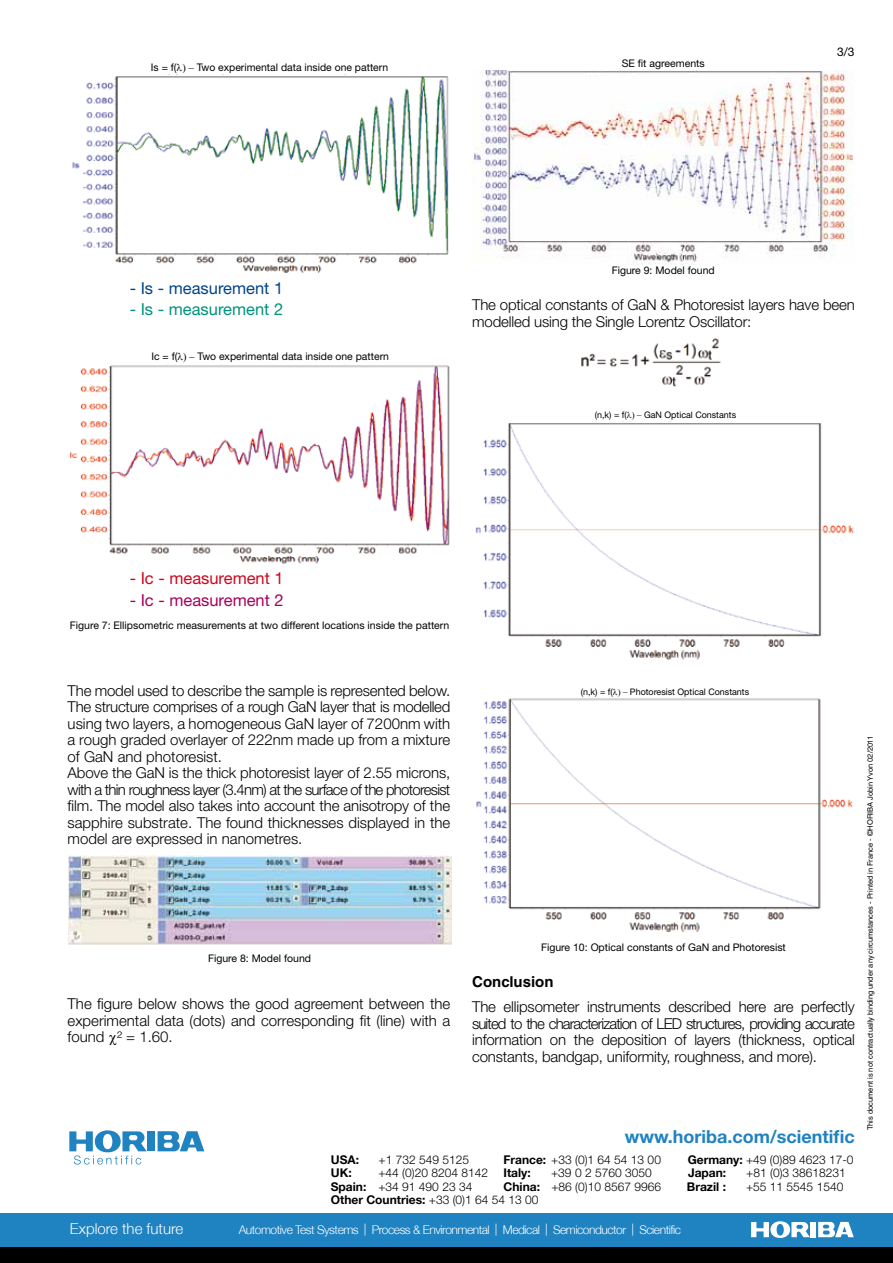
<style>
.page{position:relative;width:893px;height:1263px;background:#fff}
.page>*{position:absolute;margin:0;border:0;box-sizing:border-box;transform-origin:0 0}
.t1{font:700 18px "Helvetica Neue LT Std";color:#1f82c1}
.t2{font:16.5px "Helvetica Neue LT Std";color:#004489}
.t3{font:16.5px "Helvetica Neue LT Std";color:#cd071e}
.t4{font:16.5px "Helvetica Neue LT Std";color:#00927b}
.t5{font:16.5px "Helvetica Neue LT Std";color:#a7005b}
.t6{font:300 15px/16.5px "Helvetica Neue LT Std";letter-spacing:-.01em;color:#000}
.t7{font:300 15px "Helvetica Neue";color:#fff}
.t8{font:700 15px "Helvetica LT Std";color:#000}
.t9{font:300 12px "Helvetica Neue LT Std";color:#000}
.t10{font:300 12px "Helvetica Neue";letter-spacing:-.04em;color:#fff}
.t11{font:700 12px "Helvetica Neue";color:#000}
.t12{font:12px "Helvetica Neue LT Std";color:#000}
.t13{font:10.5px "Helvetica Neue LT Std";color:#000}
.t14{font:9px "Helvetica Neue LT Std";color:#000}
.t15{font:7.5px "Helvetica LT Std";color:#000}
.s1{font-family:"Helvetica Neue";font-weight:700}
.s2{font-family:"Helvetica Neue LT Std";font-weight:300}
</style>
<div class="page">
<div style="left:0;top:1213px;width:893px;height:50px;background:#1f82c1"></div>
<div style="left:0;top:1247px;width:893px;height:15px;background:#000"></div>
<div style="left:811px;top:1222px;width:5px;height:15px;background:#fff"></div>
<svg style="left:751px;top:1221px;width:59px;height:17px"></svg>
<svg style="left:818px;top:1222px;width:36px;height:15px"></svg>
<img style="left:72px;top:74px;width:377px;height:198px">
<img style="left:69px;top:365px;width:381px;height:199px">
<img style="left:68px;top:856px;width:383px;height:89px">
<div style="left:148px;top:1131px;width:7px;height:20px;background:#1f82c1"></div>
<svg style="left:158px;top:1131px;width:46px;height:20px"></svg>
<svg style="left:69px;top:1130px;width:78px;height:34px"></svg>
<img style="left:472px;top:70px;width:381px;height:194px">
<img style="left:475px;top:423px;width:380px;height:237px">
<img style="left:476px;top:697px;width:377px;height:235px">
<img style="left:581px;top:338px;width:140px;height:49px">
<p class="t13" style="left:151px;top:61px;width:27px">Is = f(</p>
<p class="t13" style="left:197px;top:61px;width:193px">Two experimental data inside one pattern</p>
<p class="t13" style="left:622px;top:57px;width:85px">SE fit agreements</p>
<p class="t12" style="left:837px;top:45px;width:19px">3/3</p>
<p class="t2" style="left:130px;top:278px;width:155px">- Is - measurement 1</p>
<p class="t4" style="left:130px;top:300px;width:155px">- Is - measurement 2</p>
<p class="t13" style="left:151px;top:350px;width:28px">Ic = f(</p>
<p class="t13" style="left:198px;top:350px;width:193px">Two experimental data inside one pattern</p>
<p class="t13" style="left:612px;top:264px;width:105px">Figure 9: Model found</p>
<p class="t6" style="left:472px;top:296px;width:384px">The optical constants of GaN &amp; Photoresist layers have been modelled using the Single Lorentz Oscillator:</p>
<p class="t14" style="left:595px;top:410px;width:33px">(n,k) = f(</p>
<p class="t14" style="left:644px;top:410px;width:94px">GaN Optical Constants</p>
<p class="t3" style="left:130px;top:568px;width:156px">- Ic - measurement 1</p>
<p class="t5" style="left:130px;top:590px;width:156px">- Ic - measurement 2</p>
<p class="t13" style="left:70px;top:619px;width:381px">Figure 7: Ellipsometric measurements at two different locations inside the pattern</p>
<p class="t6" style="left:68px;top:682px;width:384px">The model used to describe the sample is represented below.<br>The structure comprises of a rough GaN layer that is modelled using two layers, a homogeneous GaN layer of 7200nm with a rough graded overlayer of 222nm made up from a mixture of GaN and photoresist.<br>Above the GaN is the thick photoresist layer of 2.55 microns, with a thin roughness layer (3.4nm) at the surface of the photoresist film. The model also takes into account the anisotropy of the sapphire substrate. The found thicknesses displayed in the model are expressed in nanometres.</p>
<p class="t14" style="left:581px;top:686px;width:33px">(n,k) = f(</p>
<p class="t14" style="left:630px;top:686px;width:121px">Photoresist Optical Constants</p>
<p class="t13" style="left:208px;top:952px;width:105px">Figure 8: Model found</p>
<p class="t6" style="left:68px;top:995px;width:384px;text-align:justify">The figure below shows the good agreement between the experimental data (dots) and corresponding fit (line) with a found ² = 1.60.</p>
<p class="t13" style="left:541px;top:941px;width:246px">Figure 10: Optical constants of GaN and Photoresist</p>
<p class="t8" style="left:472px;top:972px;width:83px">Conclusion</p>
<p class="t6" style="left:472px;top:998px;width:384px;text-align:justify">The ellipsometer instruments described here are perfectly suited to the characterization of LED structures, providing accurate information on the deposition of layers (thickness, optical constants, bandgap, uniformity, roughness, and more).</p>
<p class="t1" style="left:625px;top:1126px;width:231px">www.horiba.com/scientific</p>
<p class="t11" style="left:331px;top:1152px;width:30px">USA:</p>
<p class="t9" style="left:379px;top:1152px;width:92px">+1 732 549 5125</p>
<p class="t9" style="left:503px;top:1152px;width:159px"><span class="s1">France:</span> +33 (0)1 64 54 13 00</p>
<p class="t9" style="left:688px;top:1152px;width:167px"><span class="s1">Germany:</span> +49 (0)89 4623 17-0</p>
<p class="t11" style="left:331px;top:1165px;width:22px">UK:</p>
<p class="t9" style="left:378px;top:1165px;width:111px">+44 (0)20 8204 8142</p>
<p class="t11" style="left:503px;top:1165px;width:29px">Italy:</p>
<p class="t9" style="left:551px;top:1165px;width:102px">+39 0 2 5760 3050</p>
<p class="t11" style="left:688px;top:1165px;width:40px">Japan:</p>
<p class="t9" style="left:746px;top:1165px;width:101px">+81 (0)3 38618231</p>
<p class="t9" style="left:331px;top:1179px;width:143px"><span class="s1">Spain:</span> +34 91 490 23 34</p>
<p class="t9" style="left:504px;top:1179px;width:159px"><span class="s1">China:</span> +86 (0)10 8567 9966</p>
<p class="t11" style="left:687px;top:1179px;width:41px">Brazil :</p>
<p class="t9" style="left:746px;top:1179px;width:99px">+55 11 5545 1540</p>
<p class="t11" style="left:331px;top:1192px;width:209px">Other Countries: <span class="s2">+33 (0)1 64 54 13 00</span></p>
<p class="t7" style="left:70px;top:1219px;width:115px">Explore the future</p>
<p class="t10" style="left:239px;top:1222px;width:444px">Automotive Test Systems | Process &amp; Environmental | Medical | Semiconductor | Scientific</p>
<p class="t15" style="left:866px;top:1130px;width:396px;rotate:-90deg">This document is not contractually binding under any circumstances - Printed in France - ©HORIBA Jobin Yvon 02/2011</p>
</div>
